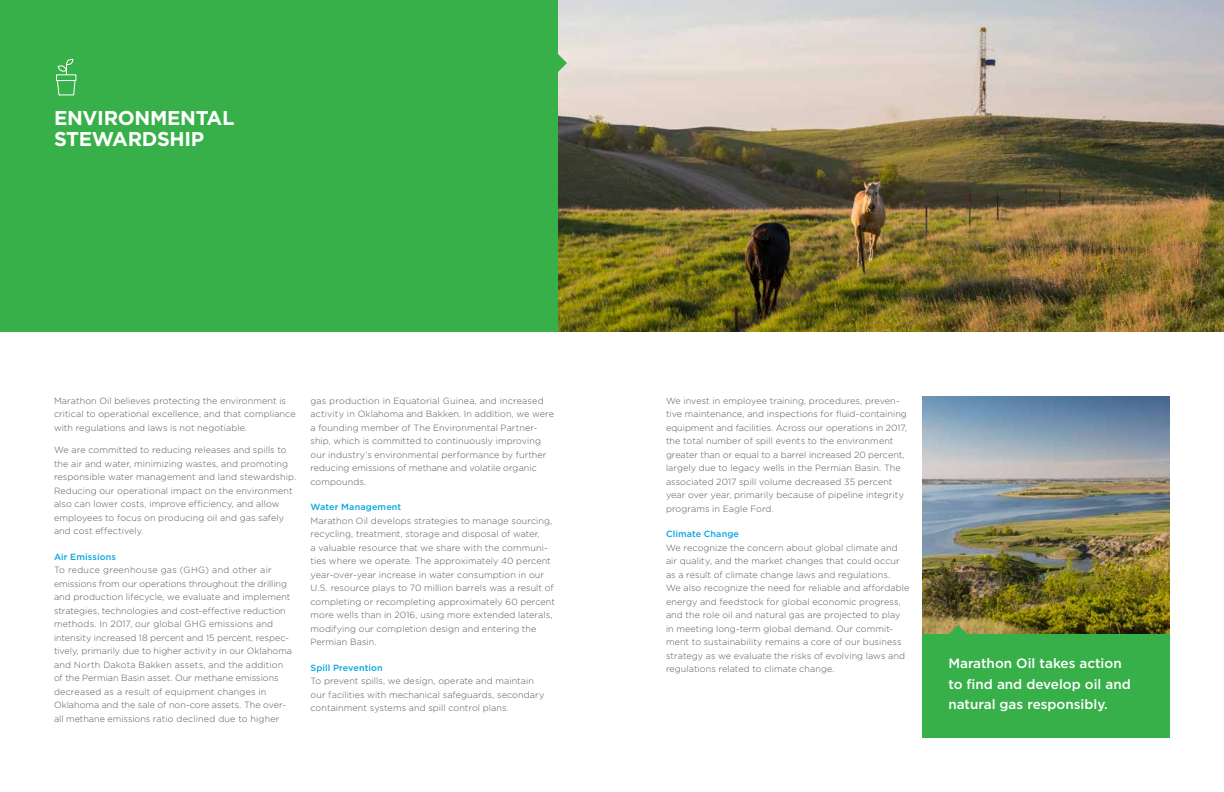
<style>
.page{position:relative;width:1224px;height:792px;background:#fff}
.page>*{position:absolute;margin:0;border:0;box-sizing:border-box;transform-origin:0 0}
.t1{font:700 20px/21.5px "Gotham";letter-spacing:-.015em;color:#fff}
.t2{font:500 13.5px/20.2px "Gotham";color:#fff}
.t3{font:300 9px/13.5px "Gotham";letter-spacing:.01em;color:#55575a}
.t4{font:500 9px "Gotham";letter-spacing:.01em;color:#06a7e0}
</style>
<div class="page">
<div style="left:0;top:0;width:558px;height:332px;background:#38b04a"></div>
<img style="left:558px;top:0;width:666px;height:332px">
<svg style="left:558px;top:54px;width:9px;height:18px"></svg>
<svg style="left:56px;top:59px;width:21px;height:37px"></svg>
<div style="left:922px;top:403px;width:248px;height:335px;background:#38b04a"></div>
<img style="left:922px;top:396px;width:248px;height:238px">
<svg style="left:949px;top:625px;width:18px;height:9px"></svg>
<h1 class="t1" style="left:54px;top:106px;width:182px">ENVIRONMENTAL<br>STEWARDSHIP</h1>
<p class="t3" style="left:54px;top:393px;width:243px">Marathon Oil believes protecting the environment is critical to operational excellence, and that compliance with regulations and laws is not negotiable.</p>
<p class="t3" style="left:54px;top:443px;width:244px">We are committed to reducing releases and spills to the air and water, minimizing wastes, and promoting responsible water management and land stewardship.<br>Reducing our operational impact on the environment also can lower costs, improve efficiency, and allow employees to focus on producing oil and gas safely and cost effectively.</p>
<p class="t4" style="left:54px;top:551px;width:63px">Air Emissions</p>
<p class="t3" style="left:54px;top:563px;width:240px">To reduce greenhouse gas (GHG) and other air emissions from our operations throughout the drilling and production lifecycle, we evaluate and implement strategies, technologies and cost-effective reduction methods. In 2017, our global GHG emissions and intensity increased 18 percent and 15 percent, respec&shy;tively, primarily due to higher activity in our Oklahoma and North Dakota Bakken assets, and the addition of the Permian Basin asset. Our methane emissions decreased as a result of equipment changes in Oklahoma and the sale of non-core assets. The over&shy;all methane emissions ratio declined due to higher</p>
<p class="t3" style="left:310px;top:393px;width:245px">gas production in Equatorial Guinea, and increased activity in Oklahoma and Bakken. In addition, we were a founding member of The Environmental Partner&shy;ship, which is committed to continuously improving our industry’s environmental performance by further reducing emissions of methane and volatile organic compounds.</p>
<p class="t4" style="left:310px;top:502px;width:92px">Water Management</p>
<p class="t3" style="left:310px;top:513px;width:246px">Marathon Oil develops strategies to manage sourcing, recycling, treatment, storage and disposal of water,<br>a valuable resource that we share with the communi&shy;ties where we operate. The approximately 40 percent year-over-year increase in water consumption in our U.S. resource plays to 70 million barrels was a result of completing or recompleting approximately 60 percent more wells than in 2016, using more extended laterals, modifying our completion design and entering the Permian Basin.</p>
<p class="t4" style="left:310px;top:662px;width:74px">Spill Prevention</p>
<p class="t3" style="left:310px;top:674px;width:235px">To prevent spills, we design, operate and maintain our facilities with mechanical safeguards, secondary containment systems and spill control plans.</p>
<p class="t3" style="left:666px;top:393px;width:243px">We invest in employee training, procedures, preven&shy;tive maintenance, and inspections for fluid-containing equipment and facilities. Across our operations in 2017, the total number of spill events to the environment greater than or equal to a barrel increased 20 percent, largely due to legacy wells in the Permian Basin. The associated 2017 spill volume decreased 35 percent year over year, primarily because of pipeline integrity programs in Eagle Ford.</p>
<p class="t4" style="left:666px;top:529px;width:75px">Climate Change</p>
<p class="t3" style="left:666px;top:540px;width:245px">We recognize the concern about global climate and air quality, and the market changes that could occur as a result of climate change laws and regulations.<br>We also recognize the need for reliable and affordable energy and feedstock for global economic progress, and the role oil and natural gas are projected to play in meeting long-term global demand. Our commit&shy;ment to sustainability remains a core of our business strategy as we evaluate the risks of evolving laws and regulations related to climate change.</p>
<h2 class="t2" style="left:948px;top:653px;width:184px">Marathon Oil takes action to find and develop oil and natural gas responsibly.</h2>
</div>
